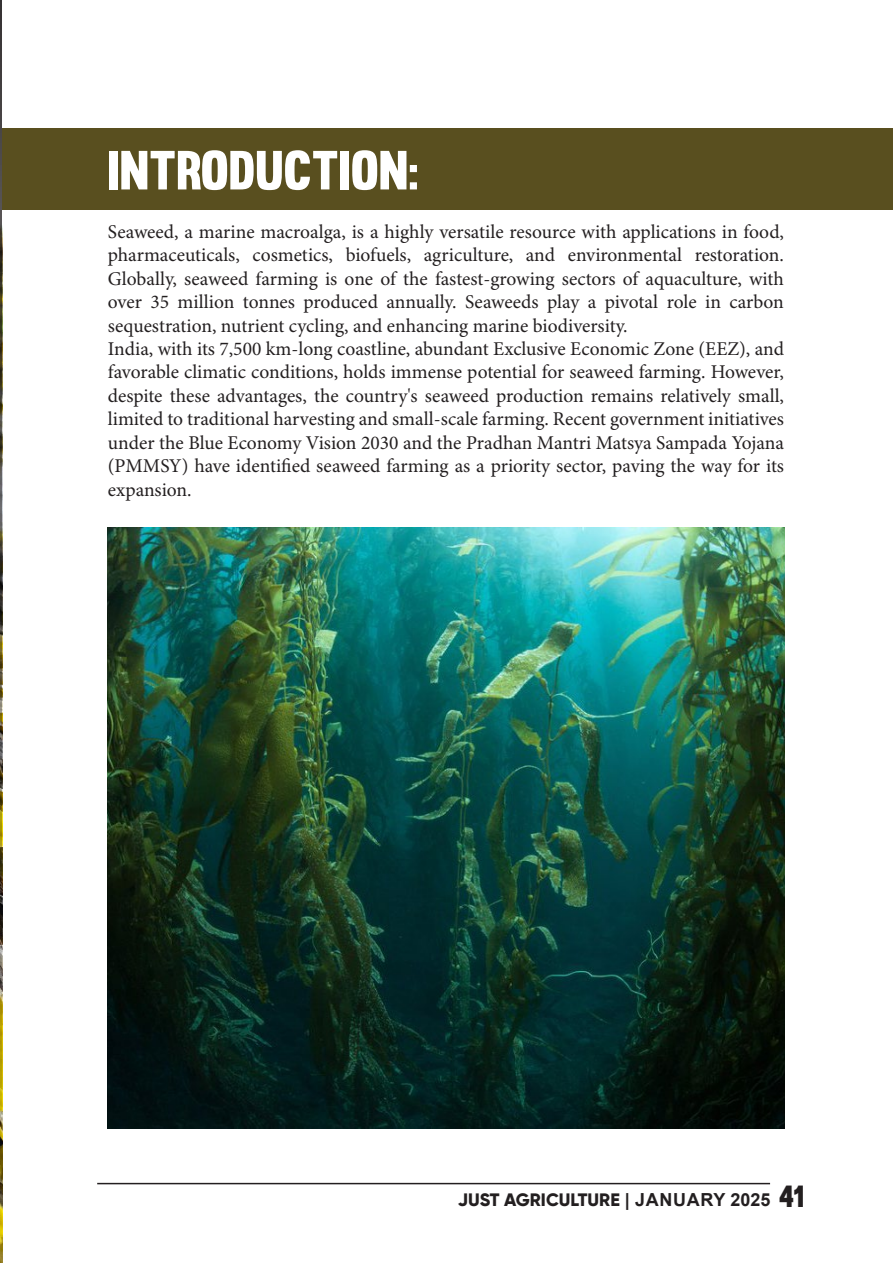
<style>
.page{position:relative;width:893px;height:1263px;background:#fff}
.page>*{position:absolute;margin:0;border:0;box-sizing:border-box;transform-origin:0 0}
.t1{font:54px "Muro";color:#fff}
.t2{font:19.5px/23.4px "Minion Pro";color:#231f20;text-align:justify}
.t3{font:800 18px "Gilroy";color:#231f20}
.s1{font-family:"Arial";font-weight:700}
.s2{font-family:"Muro";font-weight:400;font-size:30px}
</style>
<div class="page">
<hr style="left:97px;top:1183px;width:673px;height:1px;background:#231f20">
<hr style="left:0;top:0;width:2px;height:1263px;background:#231f20">
<div style="left:2px;top:128px;width:891px;height:82px;background:#594f1f"></div>
<img style="left:107px;top:527px;width:677px;height:601px">
<p class="t1" style="left:108px;top:138px;width:312px">INTRODUCTION:</p>
<p class="t2" style="left:108px;top:221px;width:678px">Seaweed, a marine macroalga, is a highly versatile resource with applications in food, pharmaceuticals, cosmetics, biofuels, agriculture, and environmental restoration.<br>Globally, seaweed farming is one of the fastest-growing sectors of aquaculture, with over 35 million tonnes produced annually. Seaweeds play a pivotal role in carbon sequestration, nutrient cycling, and enhancing marine biodiversity.</p>
<p class="t2" style="left:108px;top:338px;width:678px">India, with its 7,500 km-long coastline, abundant Exclusive Economic Zone (EEZ), and favorable climatic conditions, holds immense potential for seaweed farming. However, despite these advantages, the country's seaweed production remains relatively small, limited to traditional harvesting and small-scale farming. Recent government initiatives under the Blue Economy Vision 2030 and the Pradhan Mantri Matsya Sampada Yojana (PMMSY) have identified seaweed farming as a priority sector, paving the way for its expansion.</p>
<p class="t3" style="left:458px;top:1188px;width:348px">JUST AGRICULTURE <span class="s1">| JANUARY 2025</span> <span class="s2">41</span></p>
</div>
